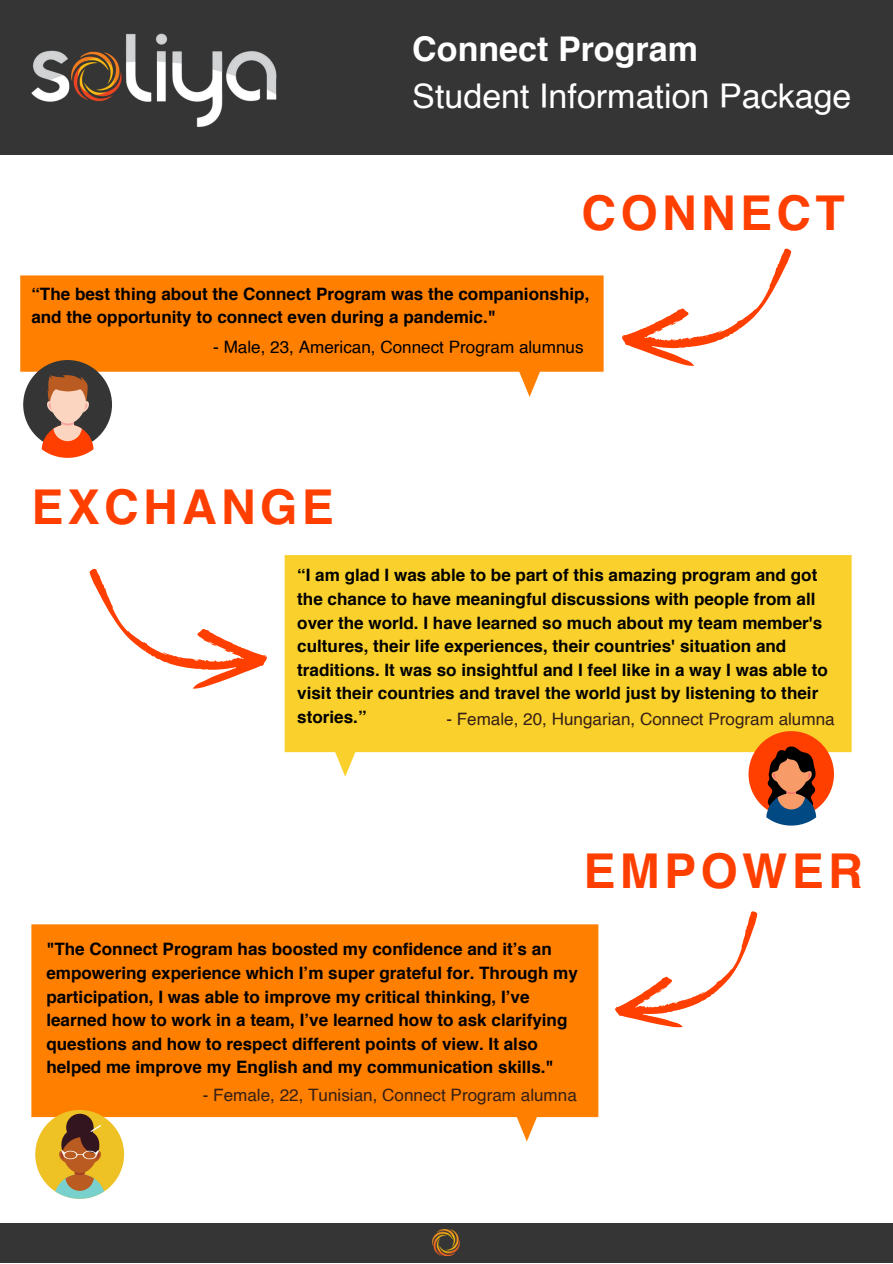
<style>
.page{position:relative;width:893px;height:1264px;background:#fff}
.page>*{position:absolute;margin:0;border:0;box-sizing:border-box;transform-origin:0 0}
.t1{font:700 48px "Helvetica";letter-spacing:.09em;color:#ff3f00}
.t2{font:34.05px "Helvetica";color:#fff}
.t3{font:700 34.05px "Helvetica";color:#fff}
.t4{font:700 17.1px/23.5px "Helvetica";color:#000}
.t5{font:17.1px "Helvetica";color:#351f16}
.t6{font:17.1px "Helvetica";color:#000}
</style>
<div class="page">
<div style="left:0;top:0;width:892px;height:155px;background:#353535"></div>
<img style="left:31px;top:33px;width:246px;height:94px">
<div style="left:0;top:1223px;width:892px;height:39px;background:#353535"></div>
<img style="left:433px;top:1229px;width:27px;height:26px">
<svg style="left:20px;top:275px;width:583px;height:122px;fill:#ff7f00"></svg>
<svg style="left:284px;top:555px;width:567px;height:221px;background:#fad440"></svg>
<svg style="left:31px;top:924px;width:567px;height:217px;background:#ff8b19"></svg>
<div style="left:35px;top:1109px;width:89px;height:89px;background:#eec124;border-radius:50%"></div>
<div style="left:66px;top:1113px;width:28px;height:28px;background:#331520;border-radius:50%"></div>
<svg style="left:54px;top:1124px;width:52px;height:74px"></svg>
<svg style="left:622px;top:248px;width:170px;height:118px"></svg>
<svg style="left:89px;top:568px;width:178px;height:121px"></svg>
<svg style="left:615px;top:911px;width:143px;height:117px"></svg>
<div style="left:23px;top:360px;width:89px;height:89px;background:#353535;border-radius:50%"></div>
<svg style="left:42px;top:375px;width:51px;height:83px"></svg>
<div style="left:748px;top:731px;width:85px;height:86px;background:#ff3f00;border-radius:50%"></div>
<svg style="left:766px;top:746px;width:50px;height:79px"></svg>
<p class="t3" style="left:412px;top:35px;width:287px">Connect Program</p>
<p class="t2" style="left:412px;top:82px;width:440px">Student Information Package</p>
<p class="t1" style="left:581px;top:193px;width:265px">CONNECT</p>
<p class="t4" style="left:31px;top:283px;width:559px">“The best thing about the Connect Program was the companionship, and the opportunity to connect even during a pandemic."</p>
<p class="t6" style="left:213px;top:340px;width:372px">- Male, 23, American, Connect Program alumnus</p>
<p class="t1" style="left:31px;top:486px;width:304px">EXCHANGE</p>
<p class="t4" style="left:297px;top:565px;width:532px">“I am glad I was able to be part of this amazing program and got the chance to have meaningful discussions with people from all over the world. I have learned so much about my team member's cultures, their life experiences, their countries' situation and traditions. It was so insightful and I feel like in a way I was able to visit their countries and travel the world just by listening to their stories.”</p>
<p class="t5" style="left:446px;top:711px;width:390px">- Female, 20, Hungarian, Connect Program alumna</p>
<p class="t1" style="left:583px;top:851px;width:281px">EMPOWER</p>
<p class="t4" style="left:46px;top:938px;width:533px">"The Connect Program has boosted my confidence and it’s an empowering experience which I’m super grateful for. Through my participation, I was able to improve my critical thinking, I’ve learned how to work in a team, I’ve learned how to ask clarifying questions and how to respect different points of view. It also helped me improve my English and my communication skills."</p>
<p class="t5" style="left:203px;top:1088px;width:375px">- Female, 22, Tunisian, Connect Program alumna</p>
</div>
